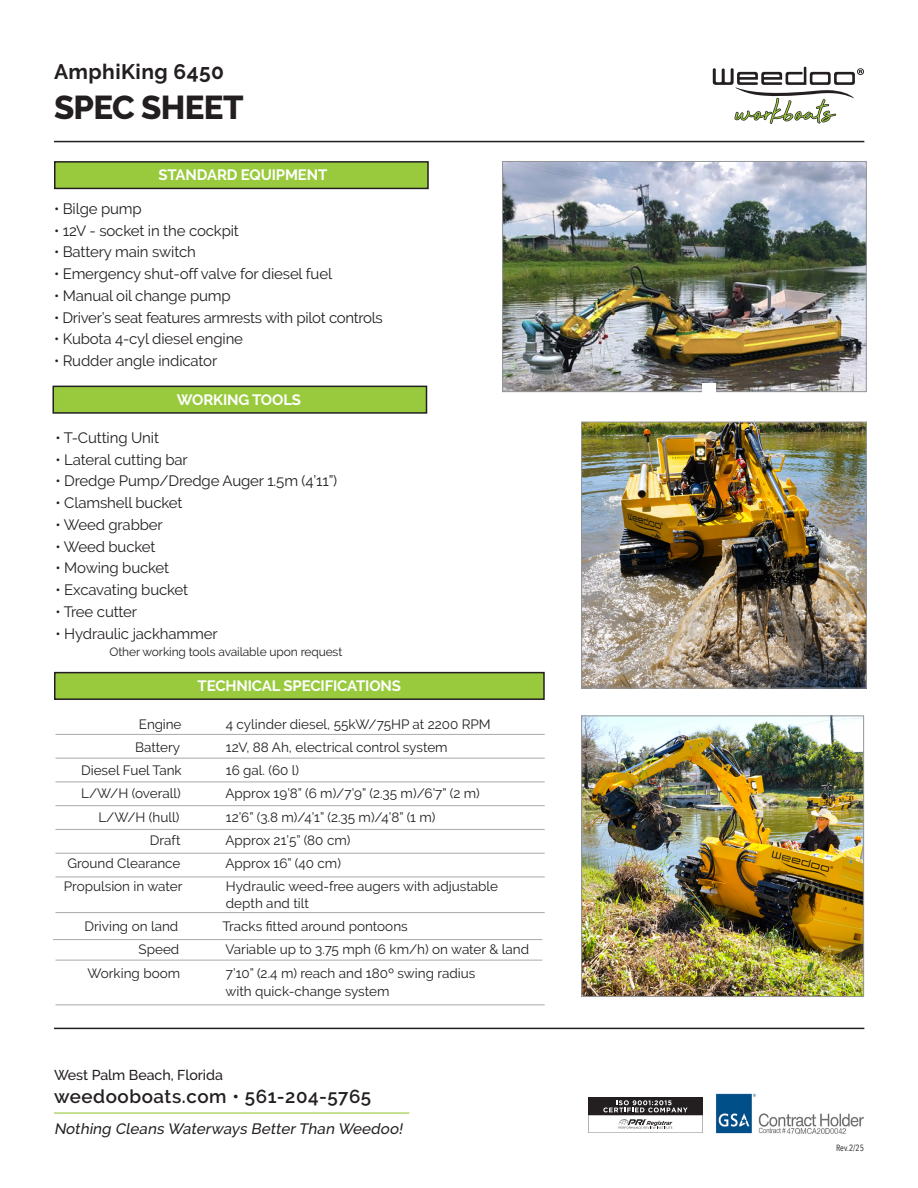
<style>
.page{position:relative;width:918px;height:1188px;background:#fff}
.page>*{position:absolute;margin:0;border:0;box-sizing:border-box;transform-origin:0 0}
.t1{font:800 33px "Raleway";letter-spacing:-.02em;color:#231f20}
.t2{font:700 21px "Raleway";letter-spacing:.02em;color:#231f20}
.t3{font:600 18.75px "Raleway";letter-spacing:.03em;color:#231f20}
.t4{font:15px "Raleway";letter-spacing:-.01em;color:#231f20}
.t5{font:700 15px "Raleway";letter-spacing:-.01em;color:#fff}
.t6{font:italic 500 15px "Raleway";color:#231f20}
.t7{font:500 14.25px "Raleway";letter-spacing:-.005em;color:#231f20}
.t8{font:13.5px/18px "Raleway";color:#231f20}
.t9{font:12px "Raleway";letter-spacing:-.01em;color:#231f20}
.t10{font:9px "Avenir Next Condensed";color:#231f20}
</style>
<div class="page">
<div style="left:55px;top:162px;width:373px;height:26px;background:#99ca3e"></div>
<div style="left:54px;top:161px;width:375px;height:28px;border:2px solid #231f20"></div>
<img style="left:504px;top:163px;width:361px;height:227px">
<div style="left:502px;top:161px;width:365px;height:231px;border:1px solid #939598"></div>
<hr style="left:54px;top:1028px;width:810px;height:1px;background:#231f20">
<hr style="left:54px;top:141px;width:810px;height:1px;background:#231f20">
<hr style="left:54px;top:1112px;width:355px;height:2px;background:#99ca3e">
<svg style="left:713px;top:67px;width:151px;height:57px"></svg>
<div style="left:703px;top:383px;width:13px;height:12px;background:#fff"></div>
<img style="left:583px;top:424px;width:282px;height:262px">
<div style="left:581px;top:422px;width:286px;height:266px;border:1px solid #939598"></div>
<img style="left:583px;top:718px;width:279px;height:277px">
<div style="left:581px;top:716px;width:283px;height:281px;border:1px solid #939598"></div>
<div style="left:53px;top:386px;width:374px;height:27px;background:#99ca3e"></div>
<div style="left:52px;top:386px;width:375px;height:28px;border:2px solid #231f20"></div>
<div style="left:55px;top:673px;width:489px;height:26px;background:#99ca3e"></div>
<div style="left:54px;top:672px;width:491px;height:28px;border:2px solid #231f20"></div>
<hr style="left:56px;top:734px;width:489px;height:1px;background:#a8a9ad">
<hr style="left:56px;top:758px;width:489px;height:1px;background:#a8a9ad">
<hr style="left:56px;top:782px;width:489px;height:1px;background:#a8a9ad">
<hr style="left:56px;top:805px;width:489px;height:1px;background:#a8a9ad">
<hr style="left:56px;top:829px;width:489px;height:1px;background:#a8a9ad">
<hr style="left:56px;top:853px;width:489px;height:1px;background:#a8a9ad">
<hr style="left:56px;top:877px;width:489px;height:1px;background:#a8a9ad">
<hr style="left:56px;top:912px;width:489px;height:1px;background:#a8a9ad">
<hr style="left:53px;top:939px;width:489px;height:1px;background:#a8a9ad">
<hr style="left:56px;top:960px;width:486px;height:1px;background:#a8a9ad">
<hr style="left:56px;top:1005px;width:489px;height:1px;background:#a8a9ad">
<img style="left:716px;top:1093px;width:148px;height:41px">
<div style="left:588px;top:1098px;width:115px;height:17px;background:#231f20"></div>
<svg style="left:588px;top:1100px;width:115px;height:33px"></svg>
<p class="t2" style="left:54px;top:60px;width:172px">AmphiKing 6450</p>
<p class="t1" style="left:54px;top:89px;width:191px">SPEC SHEET</p>
<p class="t5" style="left:159px;top:167px;width:170px">STANDARD EQUIPMENT</p>
<p class="t4" style="left:54px;top:200px;width:89px">• Bilge pump</p>
<p class="t4" style="left:54px;top:222px;width:187px">• 12V - socket in the cockpit</p>
<p class="t4" style="left:54px;top:243px;width:143px">• Battery main switch</p>
<p class="t4" style="left:54px;top:265px;width:280px">• Emergency shut-off valve for diesel fuel</p>
<p class="t4" style="left:54px;top:287px;width:178px">• Manual oil change pump</p>
<p class="t4" style="left:54px;top:309px;width:330px">• Driver’s seat features armrests with pilot controls</p>
<p class="t4" style="left:54px;top:330px;width:191px">• Kubota 4-cyl diesel engine</p>
<p class="t4" style="left:54px;top:352px;width:165px">• Rudder angle indicator</p>
<p class="t5" style="left:177px;top:391px;width:126px">WORKING TOOLS</p>
<p class="t4" style="left:56px;top:429px;width:105px">• T-Cutting Unit</p>
<p class="t4" style="left:56px;top:451px;width:134px">• Lateral cutting bar</p>
<p class="t4" style="left:56px;top:472px;width:283px">• Dredge Pump/Dredge Auger 1.5m (4’11”)</p>
<p class="t4" style="left:56px;top:494px;width:128px">• Clamshell bucket</p>
<p class="t4" style="left:56px;top:516px;width:109px">• Weed grabber</p>
<p class="t4" style="left:56px;top:538px;width:101px">• Weed bucket</p>
<p class="t4" style="left:56px;top:559px;width:115px">• Mowing bucket</p>
<p class="t4" style="left:56px;top:581px;width:134px">• Excavating bucket</p>
<p class="t4" style="left:56px;top:603px;width:83px">• Tree cutter</p>
<p class="t4" style="left:56px;top:625px;width:164px">• Hydraulic jackhammer</p>
<p class="t9" style="left:110px;top:645px;width:234px">Other working tools available upon request</p>
<p class="t5" style="left:198px;top:677px;width:205px">TECHNICAL SPECIFICATIONS</p>
<p class="t8" style="left:139px;top:715px;width:44px">Engine</p>
<p class="t8" style="left:226px;top:715px;width:267px">4 cylinder diesel, 55kW/75HP at 2200 RPM</p>
<p class="t8" style="left:135px;top:738px;width:47px">Battery</p>
<p class="t8" style="left:226px;top:738px;width:223px">12V, 88 Ah, electrical control system</p>
<p class="t8" style="left:81px;top:761px;width:102px">Diesel Fuel Tank</p>
<p class="t8" style="left:226px;top:761px;width:75px">16 gal. (60 l)</p>
<p class="t8" style="left:81px;top:785px;width:101px">L/W/H (overall)</p>
<p class="t8" style="left:226px;top:785px;width:256px">Approx 19’8” (6 m)/7’9” (2.35 m)/6’7” (2 m)</p>
<p class="t8" style="left:98px;top:808px;width:83px">L/W/H (hull)</p>
<p class="t8" style="left:226px;top:808px;width:211px">12’6” (3.8 m)/4’1” (2.35 m)/4’8” (1 m)</p>
<p class="t8" style="left:150px;top:831px;width:32px">Draft</p>
<p class="t8" style="left:226px;top:831px;width:126px">Approx 21’5” (80 cm)</p>
<p class="t8" style="left:67px;top:854px;width:115px">Ground Clearance</p>
<p class="t8" style="left:226px;top:854px;width:117px">Approx 16” (40 cm)</p>
<p class="t8" style="left:64px;top:878px;width:120px">Propulsion in water</p>
<p class="t8" style="left:226px;top:878px;width:274px">Hydraulic weed-free augers with adjustable</p>
<p class="t8" style="left:226px;top:894px;width:85px">depth and tilt</p>
<p class="t8" style="left:85px;top:917px;width:95px">Driving on land</p>
<p class="t8" style="left:222px;top:917px;width:187px">Tracks fitted around pontoons</p>
<p class="t8" style="left:139px;top:941px;width:42px">Speed</p>
<p class="t8" style="left:225px;top:941px;width:305px">Variable up to 3.75 mph (6 km/h) on water &amp; land</p>
<p class="t8" style="left:88px;top:964px;width:94px">Working boom</p>
<p class="t8" style="left:226px;top:964px;width:251px">7’10” (2.4 m) reach and 180º swing radius with quick-change system</p>
<p class="t7" style="left:54px;top:1067px;width:170px">West Palm Beach, Florida</p>
<p class="t3" style="left:54px;top:1085px;width:319px">weedooboats.com • 561-204-5765</p>
<p class="t6" style="left:54px;top:1120px;width:353px">Nothing Cleans Waterways BetterThan Weedoo!</p>
<p class="t10" style="left:836px;top:1140px;width:29px">Rev.2/25</p>
</div>
